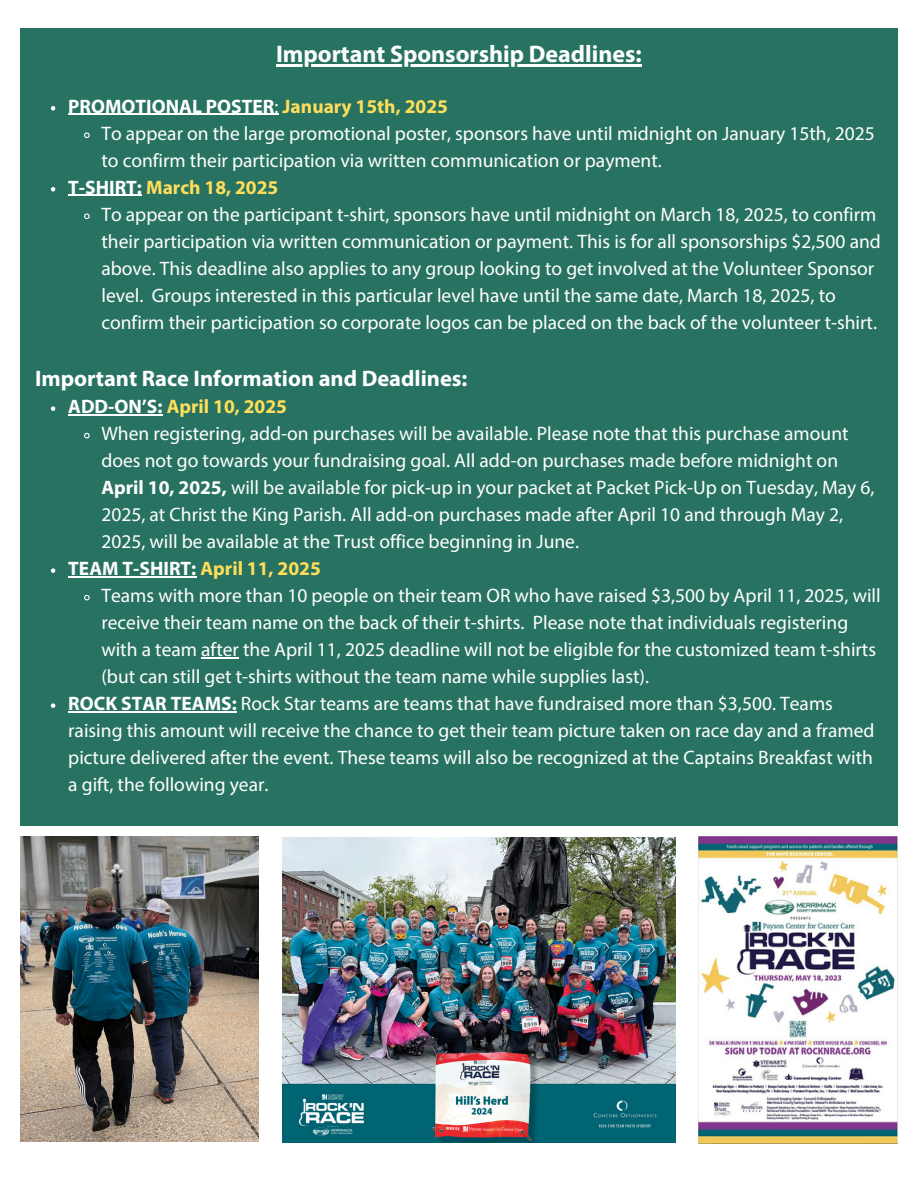
<style>
.page{position:relative;width:918px;height:1188px;background:#fff}
.page>*{position:absolute;margin:0;border:0;box-sizing:border-box;transform-origin:0 0}
.t1{font:700 24px "Myriad Pro";color:#fff}
.t2{font:700 22.5px "Myriad Pro";color:#fff}
.t3{font:19.5px/27px "Myriad Pro";color:#fff}
.t4{font:700 19.5px "Myriad Pro";color:#fff}
.t5{font:700 19.5px "Myriad Pro";color:#ffde59}
.s1{font-weight:400}
.s2{color:#ffde59}
.s3{color:#fff}
.s4{font-weight:700}
</style>
<div class="page">
<div style="left:20px;top:28px;width:878px;height:798px;background:#277261"></div>
<hr style="left:276px;top:64px;width:366px;height:3px;background:#fff">
<svg style="left:51px;top:106px;width:4px;height:5px"></svg>
<hr style="left:68px;top:114px;width:206px;height:1px;background:#fff">
<svg style="left:84px;top:132px;width:6px;height:7px"></svg>
<svg style="left:51px;top:187px;width:4px;height:5px"></svg>
<hr style="left:68px;top:195px;width:74px;height:1px;background:#fff">
<svg style="left:84px;top:213px;width:6px;height:7px"></svg>
<svg style="left:51px;top:406px;width:4px;height:5px"></svg>
<hr style="left:68px;top:414px;width:95px;height:1px;background:#fff">
<svg style="left:84px;top:432px;width:6px;height:7px"></svg>
<svg style="left:51px;top:568px;width:4px;height:5px"></svg>
<hr style="left:68px;top:576px;width:128px;height:1px;background:#fff">
<svg style="left:84px;top:594px;width:6px;height:7px"></svg>
<hr style="left:201px;top:657px;width:38px;height:1px;background:#fff">
<svg style="left:51px;top:703px;width:4px;height:5px"></svg>
<hr style="left:68px;top:711px;width:169px;height:1px;background:#fff">
<img style="left:699px;top:836px;width:199px;height:307px">
<img style="left:283px;top:838px;width:392px;height:305px">
<img style="left:20px;top:836px;width:239px;height:305px">
<h1 class="t1" style="left:276px;top:44px;width:367px">Important Sponsorship Deadlines:</h1>
<p class="t4" style="left:68px;top:98px;width:381px">PROMOTIONAL POSTER<span class="s1">:</span> <span class="s2">January 15th, 2025</span></p>
<p class="t3" style="left:101px;top:121px;width:775px">To appear on the large promotional poster, sponsors have until midnight on January 15th, 2025 to confirm their participation via written communication or payment.</p>
<p class="t5" style="left:68px;top:179px;width:212px"><span class="s3">T-SHIRT:</span> March 18, 2025</p>
<p class="t3" style="left:101px;top:202px;width:781px">To appear on the participant t-shirt, sponsors have until midnight on March 18, 2025, to confirm their participation via written communication or payment. This is for all sponsorships $2,500 and above. This deadline also applies to any group looking to get involved at the Volunteer Sponsor level. Groups interested in this particular level have until the same date, March 18, 2025, to confirm their participation so corporate logos can be placed on the back of the volunteer t-shirt.</p>
<h1 class="t2" style="left:35px;top:369px;width:434px">Important Race Information and Deadlines:</h1>
<p class="t5" style="left:68px;top:399px;width:220px"><span class="s3">ADD-ON’S:</span> April 10, 2025</p>
<p class="t3" style="left:101px;top:422px;width:775px">When registering, add-on purchases will be available. Please note that this purchase amount does not go towards your fundraising goal. All add-on purchases made before midnight on <span class="s4">April 10, 2025,</span> will be available for pick-up in your packet at Packet Pick-Up on Tuesday, May 6, 2025, at Christ the King Parish. All add-on purchases made after April 10 and through May 2, 2025, will be available at the Trust office beginning in June.</p>
<p class="t4" style="left:68px;top:561px;width:254px">TEAM T-SHIRT: <span class="s2">April 11, 2025</span></p>
<p class="t3" style="left:101px;top:584px;width:781px">Teams with more than 10 people on their team OR who have raised $3,500 by April 11, 2025, will receive their team name on the back of their t-shirts. Please note that individuals registering with a team after the April 11, 2025 deadline will not be eligible for the customized team t-shirts (but can still get t-shirts without the team name while supplies last).</p>
<p class="t3" style="left:68px;top:692px;width:808px"><span class="s4">ROCK STAR TEAMS:</span> Rock Star teams are teams that have fundraised more than $3,500. Teams raising this amount will receive the chance to get their team picture taken on race day and a framed picture delivered after the event. These teams will also be recognized at the Captains Breakfast with a gift, the following year.</p>
</div>
